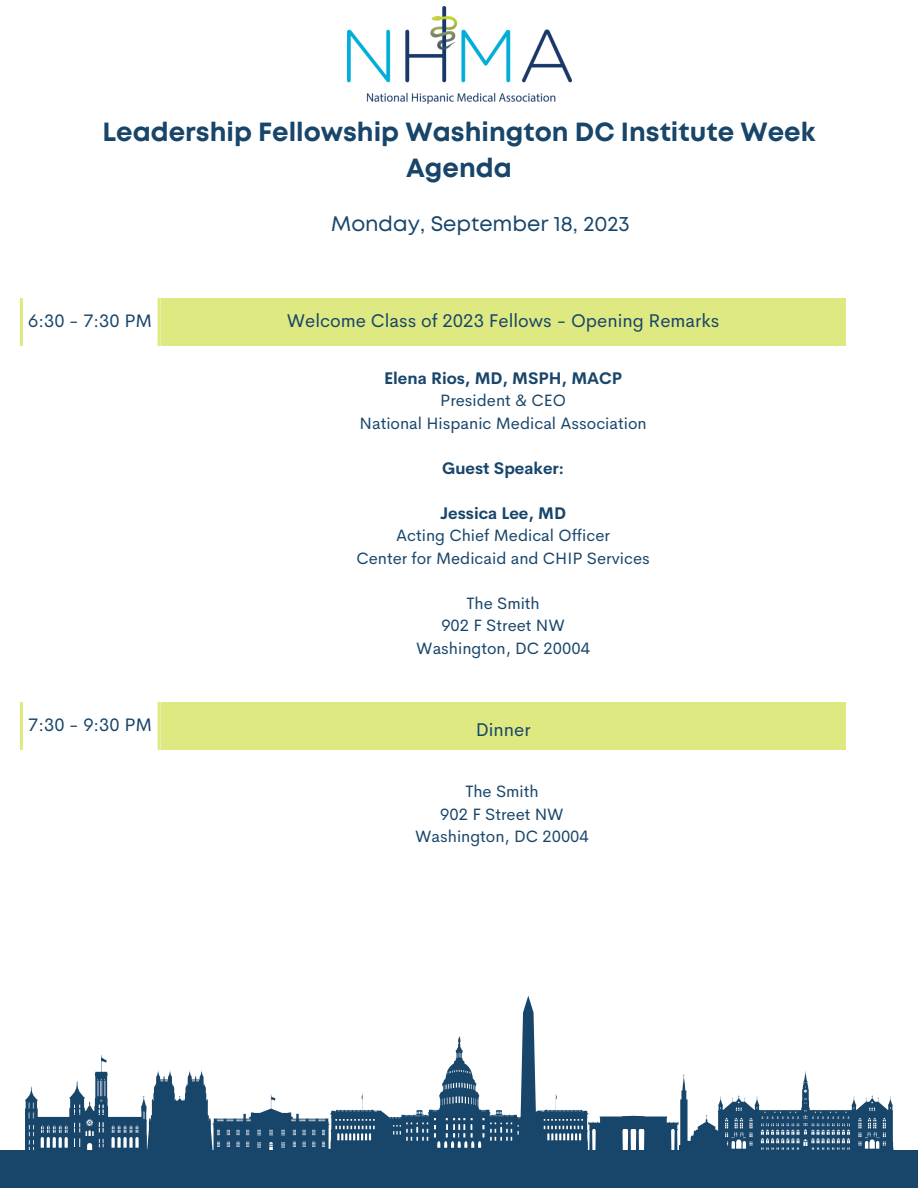
<style>
.page{position:relative;width:918px;height:1188px;background:#fff}
.page>*{position:absolute;margin:0;border:0;box-sizing:border-box;transform-origin:0 0}
.t1{font:700 26.25px/36px "Mont";color:#18456a;text-align:center}
.t2{font:21px "Mont";color:#18456a}
.t3{font:18.45px "Cerebri Sans";color:#18456a}
.t4{font:18.15px "Cerebri Sans";color:#18456a}
.t5{font:16.5px "Cerebri Sans";color:#18456a}
.t6{font:700 16.5px "Cerebri Sans";color:#18456a}
</style>
<div class="page">
<div style="left:0;top:1150px;width:918px;height:38px;background:#18456a"></div>
<div style="left:161px;top:703px;width:684px;height:47px;background:#dee981"></div>
<svg style="left:20px;top:703px;width:140px;height:47px"></svg>
<div style="left:161px;top:298px;width:684px;height:48px;background:#dee981"></div>
<svg style="left:20px;top:298px;width:140px;height:48px"></svg>
<img style="left:347px;top:7px;width:224px;height:97px">
<svg style="left:25px;top:996px;width:869px;height:154px"></svg>
<p class="t1" style="left:103px;top:116px;width:714px">Leadership Fellowship Washington DC Institute Week<br>Agenda</p>
<p class="t2" style="left:331px;top:216px;width:300px">Monday, September 18, 2023</p>
<p class="t4" style="left:28px;top:309px;width:125px">6:30 - 7:30 PM</p>
<p class="t3" style="left:287px;top:308px;width:434px">Welcome Class of 2023 Fellows - Opening Remarks</p>
<p class="t6" style="left:384px;top:367px;width:240px">Elena Rios, MD, MSPH, MACP</p>
<p class="t5" style="left:440px;top:390px;width:127px">President &amp; CEO</p>
<p class="t5" style="left:359px;top:412px;width:289px">National Hispanic Medical Association</p>
<p class="t6" style="left:442px;top:457px;width:123px">Guest Speaker:</p>
<p class="t6" style="left:440px;top:502px;width:128px">Jessica Lee, MD</p>
<p class="t5" style="left:396px;top:525px;width:215px">Acting Chief Medical Officer</p>
<p class="t5" style="left:356px;top:547px;width:295px">Center for Medicaid and CHIP Services</p>
<p class="t5" style="left:466px;top:592px;width:75px">The Smith</p>
<p class="t5" style="left:441px;top:615px;width:125px">902 F Street NW</p>
<p class="t5" style="left:416px;top:637px;width:175px">Washington, DC 20004</p>
<p class="t4" style="left:28px;top:713px;width:125px">7:30 - 9:30 PM</p>
<p class="t3" style="left:476px;top:717px;width:56px">Dinner</p>
<p class="t5" style="left:465px;top:781px;width:75px">The Smith</p>
<p class="t5" style="left:440px;top:803px;width:125px">902 F Street NW</p>
<p class="t5" style="left:415px;top:826px;width:175px">Washington, DC 20004</p>
</div>
